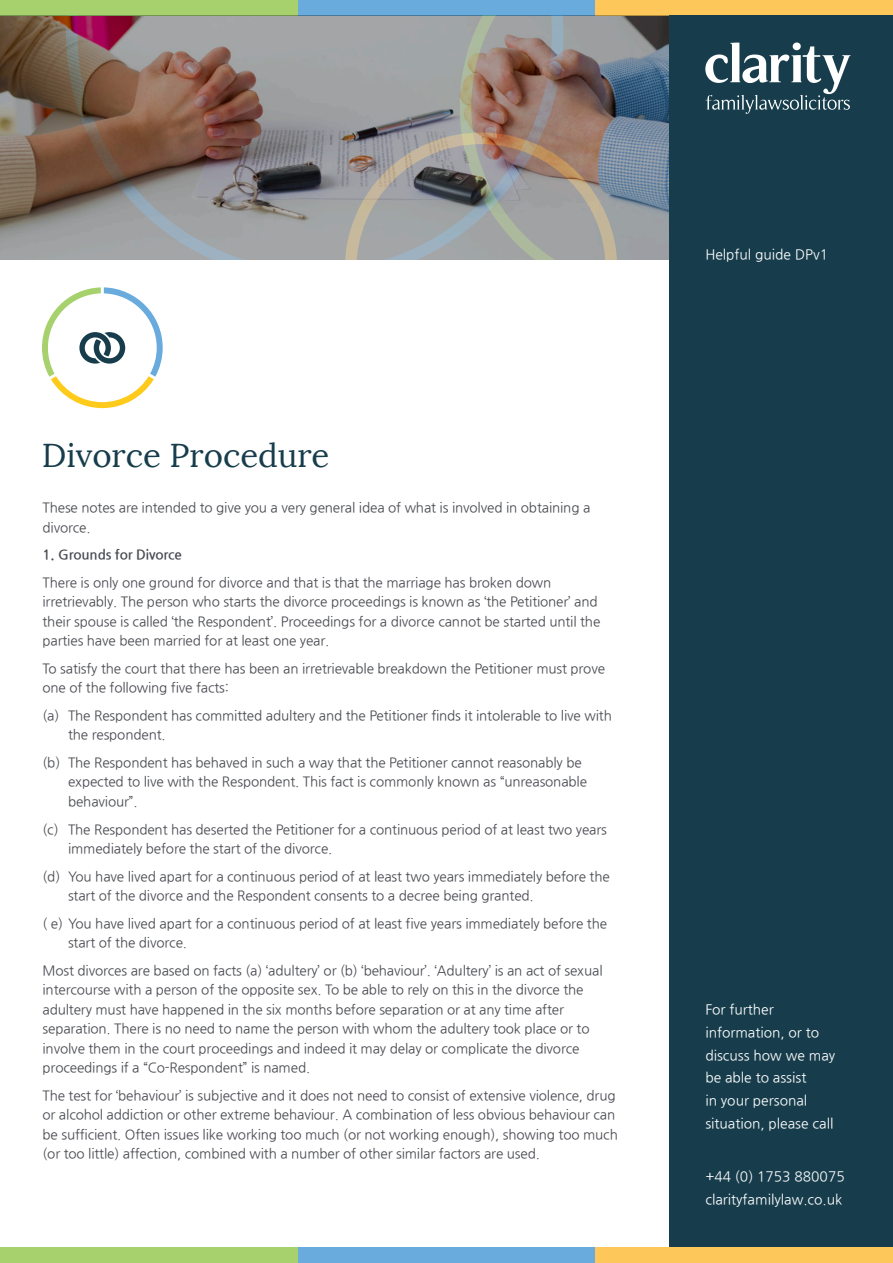
<style>
.page{position:relative;width:893px;height:1263px;background:#fff}
.page>*{position:absolute;margin:0;border:0;box-sizing:border-box;transform-origin:0 0}
.t1{font:33px "Lora";color:#173d4c}
.t2{font:13.8px/22.8px "Nanum Gothic";color:#fff}
.t3{font:13.5px/19.5px "Nanum Gothic";letter-spacing:-.01em;color:#484a50}
.t4{font:700 13.5px "Nanum Gothic";letter-spacing:-.01em;color:#484a50}
</style>
<div class="page">
<div style="left:0;top:0;width:298px;height:15px;background:#a7d16c"></div>
<div style="left:298px;top:0;width:297px;height:15px;background:#69abdd"></div>
<div style="left:595px;top:0;width:298px;height:15px;background:#fec75a"></div>
<svg style="left:0;top:15px;width:66px;height:244px;background:#786756"></svg>
<svg style="left:563px;top:15px;width:107px;height:244px;background:#757c86"></svg>
<svg style="left:563px;top:133px;width:54px;height:126px;background:#9f9791"></svg>
<img style="left:66px;top:15px;width:497px;height:244px">
<div style="left:670px;top:15px;width:223px;height:1248px;background:#173d4c"></div>
<svg style="left:705px;top:43px;width:145px;height:71px"></svg>
<div style="left:0;top:1248px;width:298px;height:15px;background:#a7d16c"></div>
<div style="left:298px;top:1248px;width:297px;height:15px;background:#69abdd"></div>
<div style="left:595px;top:1248px;width:298px;height:15px;background:#fec75a"></div>
<svg style="left:42px;top:287px;width:121px;height:121px"></svg>
<p class="t1" style="left:42px;top:435px;width:289px">Divorce Procedure</p>
<p class="t3" style="left:43px;top:498px;width:549px">These notes are intended to give you a very general idea of what is involved in obtaining a divorce.</p>
<p class="t4" style="left:43px;top:548px;width:141px">1. Grounds for Divorce</p>
<p class="t3" style="left:43px;top:573px;width:559px">There is only one ground for divorce and that is that the marriage has broken down irretrievably. The person who starts the divorce proceedings is known as ‘the Petitioner’ and their spouse is called ‘the Respondent’. Proceedings for a divorce cannot be started until the parties have been married for at least one year.</p>
<p class="t3" style="left:43px;top:659px;width:564px">To satisfy the court that there has been an irretrievable breakdown the Petitioner must prove one of the following five facts:</p>
<p class="t3" style="left:68px;top:706px;width:545px;text-indent:-26px">(a) The Respondent has committed adultery and the Petitioner finds it intolerable to live with the respondent.</p>
<p class="t3" style="left:68px;top:753px;width:521px;text-indent:-26px">(b) The Respondent has behaved in such a way that the Petitioner cannot reasonably be expected to live with the Respondent. This fact is commonly known as “unreasonable behaviour”.</p>
<p class="t3" style="left:68px;top:820px;width:540px;text-indent:-26px">(c) The Respondent has deserted the Petitioner for a continuous period of at least two years immediately before the start of the divorce.</p>
<p class="t3" style="left:68px;top:867px;width:543px;text-indent:-26px">(d) You have lived apart for a continuous period of at least two years immediately before the start of the divorce and the Respondent consents to a decree being granted.</p>
<p class="t3" style="left:68px;top:914px;width:541px;text-indent:-26px">( e) You have lived apart for a continuous period of at least five years immediately before the start of the divorce.</p>
<p class="t3" style="left:43px;top:961px;width:562px">Most divorces are based on facts (a) ‘adultery’ or (b) ‘behaviour’. ‘Adultery’ is an act of sexual intercourse with a person of the opposite sex. To be able to rely on this in the divorce the adultery must have happened in the six months before separation or at any time after separation. There is no need to name the person with whom the adultery took place or to involve them in the court proceedings and indeed it may delay or complicate the divorce proceedings if a “Co-Respondent” is named.</p>
<p class="t3" style="left:43px;top:1086px;width:577px">The test for ‘behaviour’ is subjective and it does not need to consist of extensive violence, drug or alcohol addiction or other extreme behaviour. A combination of less obvious behaviour can be sufficient. Often issues like working too much (or not working enough), showing too much (or too little) affection, combined with a number of other similar factors are used.</p>
<p class="t2" style="left:705px;top:244px;width:124px">Helpful guide DPv1</p>
<p class="t2" style="left:705px;top:998px;width:132px">For further information, or to discuss how we may be able to assist<br>in your personal situation, please call</p>
<p class="t2" style="left:705px;top:1166px;width:141px">+44 (0) 1753 880075 clarityfamilylaw.co.uk</p>
</div>
